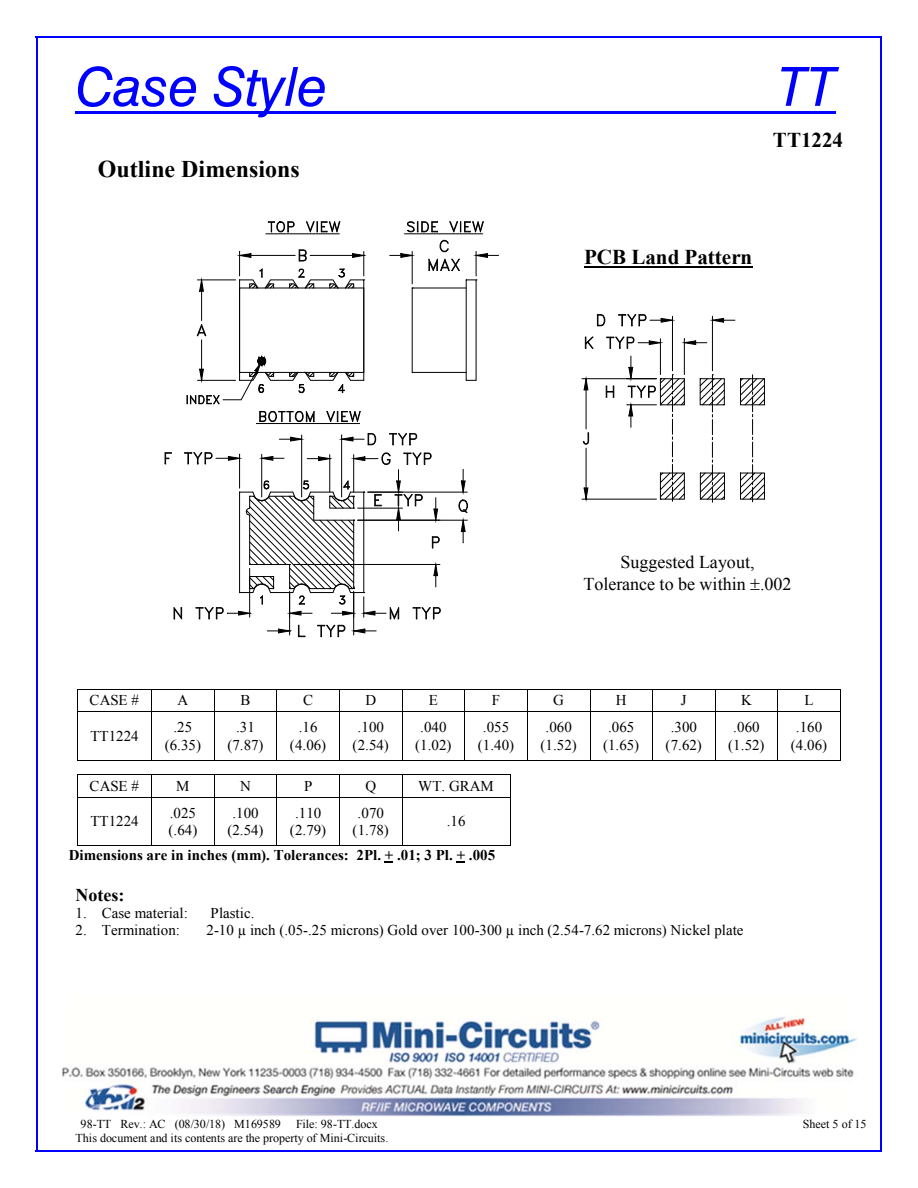
<style>
.page{position:relative;width:918px;height:1188px;background:#fff}
.page>*{position:absolute;margin:0;border:0;box-sizing:border-box;transform-origin:0 0}
.t1{font:italic 54px "Swis 721 BT";color:#00f}
.t2{font:700 24px "Times New Roman";color:#000}
.t3{font:700 21px "Times New Roman";color:#000}
.t4{font:18px/22.5px "Times New Roman";color:#000;text-align:center}
.t5{font:700 18px "Times New Roman";color:#000}
.t6{font:15px/17.2px "Times New Roman";letter-spacing:.005em;color:#000;text-align:center}
.t7{font:700 15px "Times New Roman";color:#000}
.t8{font:12px "Times New Roman";letter-spacing:-.005em;color:#000}
</style>
<div class="page">
<img style="left:63px;top:1017px;width:795px;height:99px">
<hr style="left:76px;top:111px;width:760px;height:3px;background:#00f">
<hr style="left:77px;top:689px;width:764px;height:1px;background:#000">
<svg style="left:77px;top:690px;width:1px;height:21px"></svg>
<svg style="left:151px;top:690px;width:1px;height:21px"></svg>
<svg style="left:214px;top:690px;width:1px;height:21px"></svg>
<svg style="left:276px;top:690px;width:1px;height:21px"></svg>
<svg style="left:339px;top:690px;width:1px;height:21px"></svg>
<svg style="left:402px;top:690px;width:1px;height:21px"></svg>
<svg style="left:464px;top:690px;width:1px;height:21px"></svg>
<svg style="left:527px;top:690px;width:1px;height:21px"></svg>
<svg style="left:590px;top:690px;width:1px;height:21px"></svg>
<svg style="left:652px;top:690px;width:1px;height:21px"></svg>
<svg style="left:715px;top:690px;width:1px;height:21px"></svg>
<svg style="left:777px;top:690px;width:1px;height:21px"></svg>
<svg style="left:840px;top:690px;width:1px;height:21px"></svg>
<hr style="left:77px;top:711px;width:764px;height:1px;background:#000">
<hr style="left:77px;top:712px;width:1px;height:49px;background:#000">
<hr style="left:77px;top:760px;width:74px;height:1px;background:#000">
<hr style="left:151px;top:712px;width:1px;height:49px;background:#000">
<hr style="left:152px;top:760px;width:62px;height:1px;background:#000">
<hr style="left:214px;top:712px;width:1px;height:49px;background:#000">
<hr style="left:215px;top:760px;width:61px;height:1px;background:#000">
<hr style="left:276px;top:712px;width:1px;height:49px;background:#000">
<hr style="left:277px;top:760px;width:62px;height:1px;background:#000">
<hr style="left:339px;top:712px;width:1px;height:49px;background:#000">
<hr style="left:340px;top:760px;width:62px;height:1px;background:#000">
<hr style="left:402px;top:712px;width:1px;height:49px;background:#000">
<hr style="left:402px;top:760px;width:62px;height:1px;background:#000">
<hr style="left:464px;top:712px;width:1px;height:49px;background:#000">
<hr style="left:465px;top:760px;width:62px;height:1px;background:#000">
<hr style="left:527px;top:712px;width:1px;height:49px;background:#000">
<hr style="left:528px;top:760px;width:62px;height:1px;background:#000">
<hr style="left:590px;top:712px;width:1px;height:49px;background:#000">
<hr style="left:590px;top:760px;width:62px;height:1px;background:#000">
<hr style="left:652px;top:712px;width:1px;height:49px;background:#000">
<hr style="left:653px;top:760px;width:62px;height:1px;background:#000">
<hr style="left:715px;top:712px;width:1px;height:49px;background:#000">
<hr style="left:715px;top:760px;width:62px;height:1px;background:#000">
<hr style="left:777px;top:712px;width:1px;height:49px;background:#000">
<hr style="left:778px;top:760px;width:62px;height:1px;background:#000">
<hr style="left:840px;top:712px;width:1px;height:49px;background:#000">
<hr style="left:77px;top:775px;width:433px;height:1px;background:#000">
<svg style="left:77px;top:776px;width:1px;height:21px"></svg>
<svg style="left:151px;top:776px;width:1px;height:21px"></svg>
<svg style="left:214px;top:776px;width:1px;height:21px"></svg>
<svg style="left:276px;top:776px;width:1px;height:21px"></svg>
<svg style="left:339px;top:776px;width:1px;height:21px"></svg>
<svg style="left:402px;top:776px;width:1px;height:21px"></svg>
<svg style="left:510px;top:775px;width:1px;height:22px"></svg>
<hr style="left:77px;top:797px;width:433px;height:1px;background:#000">
<hr style="left:77px;top:797px;width:1px;height:49px;background:#000">
<hr style="left:77px;top:845px;width:74px;height:1px;background:#000">
<hr style="left:151px;top:797px;width:1px;height:49px;background:#000">
<hr style="left:152px;top:845px;width:62px;height:1px;background:#000">
<hr style="left:214px;top:797px;width:1px;height:49px;background:#000">
<hr style="left:215px;top:845px;width:61px;height:1px;background:#000">
<hr style="left:276px;top:797px;width:1px;height:49px;background:#000">
<hr style="left:277px;top:845px;width:62px;height:1px;background:#000">
<hr style="left:339px;top:797px;width:1px;height:49px;background:#000">
<hr style="left:340px;top:845px;width:62px;height:1px;background:#000">
<hr style="left:402px;top:797px;width:1px;height:49px;background:#000">
<hr style="left:402px;top:845px;width:108px;height:1px;background:#000">
<hr style="left:510px;top:797px;width:1px;height:49px;background:#000">
<hr style="left:353px;top:593px;width:1px;height:42px;background:#000">
<hr style="left:289px;top:591px;width:1px;height:44px;background:#000">
<svg style="left:354px;top:629px;width:22px;height:4px"></svg>
<svg style="left:298px;top:625px;width:7px;height:12px"></svg>
<svg style="left:318px;top:625px;width:28px;height:12px"></svg>
<svg style="left:267px;top:629px;width:24px;height:4px"></svg>
<hr style="left:368px;top:492px;width:99px;height:1px;background:#000">
<hr style="left:358px;top:520px;width:109px;height:1px;background:#000">
<svg style="left:461px;top:470px;width:4px;height:22px"></svg>
<svg style="left:458px;top:500px;width:10px;height:12px"></svg>
<svg style="left:461px;top:520px;width:4px;height:23px"></svg>
<svg style="left:585px;top:337px;width:8px;height:11px"></svg>
<hr style="left:672px;top:316px;width:1px;height:55px;background:#000">
<hr style="left:712px;top:316px;width:1px;height:55px;background:#000">
<svg style="left:597px;top:315px;width:8px;height:11px"></svg>
<svg style="left:619px;top:315px;width:54px;height:11px"></svg>
<svg style="left:712px;top:318px;width:23px;height:4px"></svg>
<svg style="left:740px;top:375px;width:25px;height:127px"></svg>
<hr style="left:582px;top:378px;width:74px;height:1px;background:#000">
<hr style="left:582px;top:499px;width:74px;height:1px;background:#000">
<hr style="left:586px;top:390px;width:1px;height:39px;background:#000">
<hr style="left:586px;top:448px;width:1px;height:40px;background:#000">
<svg style="left:584px;top:379px;width:4px;height:11px"></svg>
<svg style="left:583px;top:433px;width:6px;height:11px"></svg>
<svg style="left:606px;top:337px;width:119px;height:165px"></svg>
<svg style="left:584px;top:488px;width:4px;height:12px"></svg>
<hr style="left:412px;top:251px;width:1px;height:33px;background:#000">
<svg style="left:390px;top:254px;width:22px;height:3px"></svg>
<svg style="left:440px;top:239px;width:8px;height:14px"></svg>
<svg style="left:429px;top:259px;width:30px;height:12px"></svg>
<svg style="left:476px;top:251px;width:23px;height:30px"></svg>
<svg style="left:165px;top:434px;width:275px;height:185px"></svg>
<svg style="left:187px;top:250px;width:178px;height:154px"></svg>
<svg style="left:268px;top:222px;width:26px;height:10px"></svg>
<svg style="left:307px;top:222px;width:33px;height:11px"></svg>
<hr style="left:266px;top:234px;width:73px;height:1px;background:#000">
<svg style="left:407px;top:222px;width:31px;height:11px"></svg>
<svg style="left:450px;top:222px;width:33px;height:11px"></svg>
<hr style="left:404px;top:234px;width:79px;height:1px;background:#000">
<svg style="left:259px;top:411px;width:56px;height:11px"></svg>
<svg style="left:327px;top:411px;width:33px;height:11px"></svg>
<hr style="left:256px;top:423px;width:104px;height:1px;background:#000">
<hr style="left:584px;top:266px;width:168px;height:2px;background:#000">
<hr style="left:36px;top:36px;width:846px;height:1px;background:#00f">
<hr style="left:36px;top:37px;width:1px;height:1114px;background:#00f">
<hr style="left:881px;top:37px;width:1px;height:1114px;background:#00f">
<hr style="left:36px;top:1151px;width:846px;height:1px;background:#00f">
<h1 class="t1" style="left:76px;top:54px;width:253px">Case Style</h1>
<h1 class="t1" style="left:778px;top:54px;width:60px">TT</h1>
<h2 class="t2" style="left:98px;top:155px;width:203px">Outline Dimensions</h2>
<h3 class="t3" style="left:773px;top:129px;width:72px">TT1224</h3>
<h3 class="t3" style="left:584px;top:245px;width:170px">PCB Land Pattern</h3>
<p class="t4" style="left:583px;top:551px;width:210px">Suggested Layout,<br>Tolerance to be within .002</p>
<p class="t6" style="left:90px;top:692px;width:51px">CASE #</p>
<p class="t6" style="left:177px;top:692px;width:12px">A</p>
<p class="t6" style="left:240px;top:692px;width:11px">B</p>
<p class="t6" style="left:303px;top:692px;width:11px">C</p>
<p class="t6" style="left:365px;top:692px;width:12px">D</p>
<p class="t6" style="left:429px;top:692px;width:11px">E</p>
<p class="t6" style="left:492px;top:692px;width:10px">F</p>
<p class="t6" style="left:553px;top:692px;width:12px">G</p>
<p class="t6" style="left:616px;top:692px;width:12px">H</p>
<p class="t6" style="left:681px;top:692px;width:7px">J</p>
<p class="t6" style="left:741px;top:692px;width:12px">K</p>
<p class="t6" style="left:804px;top:692px;width:11px">L</p>
<p class="t6" style="left:90px;top:727px;width:50px">TT1224</p>
<p class="t6" style="left:165px;top:719px;width:38px">.25 (6.35)</p>
<p class="t6" style="left:227px;top:719px;width:38px">.31 (7.87)</p>
<p class="t6" style="left:290px;top:719px;width:38px">.16 (4.06)</p>
<p class="t6" style="left:353px;top:719px;width:38px">.100 (2.54)</p>
<p class="t6" style="left:415px;top:719px;width:38px">.040 (1.02)</p>
<p class="t6" style="left:478px;top:719px;width:38px">.055 (1.40)</p>
<p class="t6" style="left:541px;top:719px;width:38px">.060 (1.52)</p>
<p class="t6" style="left:603px;top:719px;width:38px">.065 (1.65)</p>
<p class="t6" style="left:666px;top:719px;width:38px">.300 (7.62)</p>
<p class="t6" style="left:728px;top:719px;width:38px">.060 (1.52)</p>
<p class="t6" style="left:791px;top:719px;width:38px">.160 (4.06)</p>
<p class="t6" style="left:90px;top:777px;width:51px">CASE #</p>
<p class="t6" style="left:176px;top:777px;width:15px">M</p>
<p class="t6" style="left:240px;top:777px;width:12px">N</p>
<p class="t6" style="left:304px;top:777px;width:10px">P</p>
<p class="t6" style="left:365px;top:777px;width:12px">Q</p>
<p class="t6" style="left:418px;top:777px;width:77px">WT. GRAM</p>
<p class="t6" style="left:90px;top:813px;width:50px">TT1224</p>
<p class="t6" style="left:168px;top:804px;width:30px;text-align:left">.025 (.64)</p>
<p class="t6" style="left:227px;top:804px;width:38px">.100 (2.54)</p>
<p class="t6" style="left:290px;top:804px;width:38px">.110 (2.79)</p>
<p class="t6" style="left:353px;top:804px;width:38px">.070 (1.78)</p>
<p class="t6" style="left:447px;top:813px;width:20px">.16</p>
<p class="t7" style="left:69px;top:847px;width:428px">Dimensions are in inches (mm). Tolerances: 2Pl. + .01; 3 Pl. + .005</p>
<p class="t5" style="left:76px;top:885px;width:50px">Notes:</p>
<p class="t6" style="left:76px;top:904px;width:114px">1. Case material:</p>
<p class="t6" style="left:211px;top:904px;width:45px">Plastic.</p>
<p class="t6" style="left:76px;top:922px;width:106px">2. Termination:</p>
<p class="t6" style="left:206px;top:922px;width:539px">2-10 µ inch (.05-.25 microns) Gold over 100-300 µ inch (2.54-7.62 microns) Nickel plate</p>
<p class="t8" style="left:81px;top:1117px;width:299px">98-TT Rev.: AC (08/30/18) M169589 File: 98-TT.docx</p>
<p class="t8" style="left:803px;top:1117px;width:65px">Sheet 5 of 15</p>
<p class="t8" style="left:76px;top:1131px;width:314px">This document and its contents are the property of Mini-Circuits.</p>
</div>
